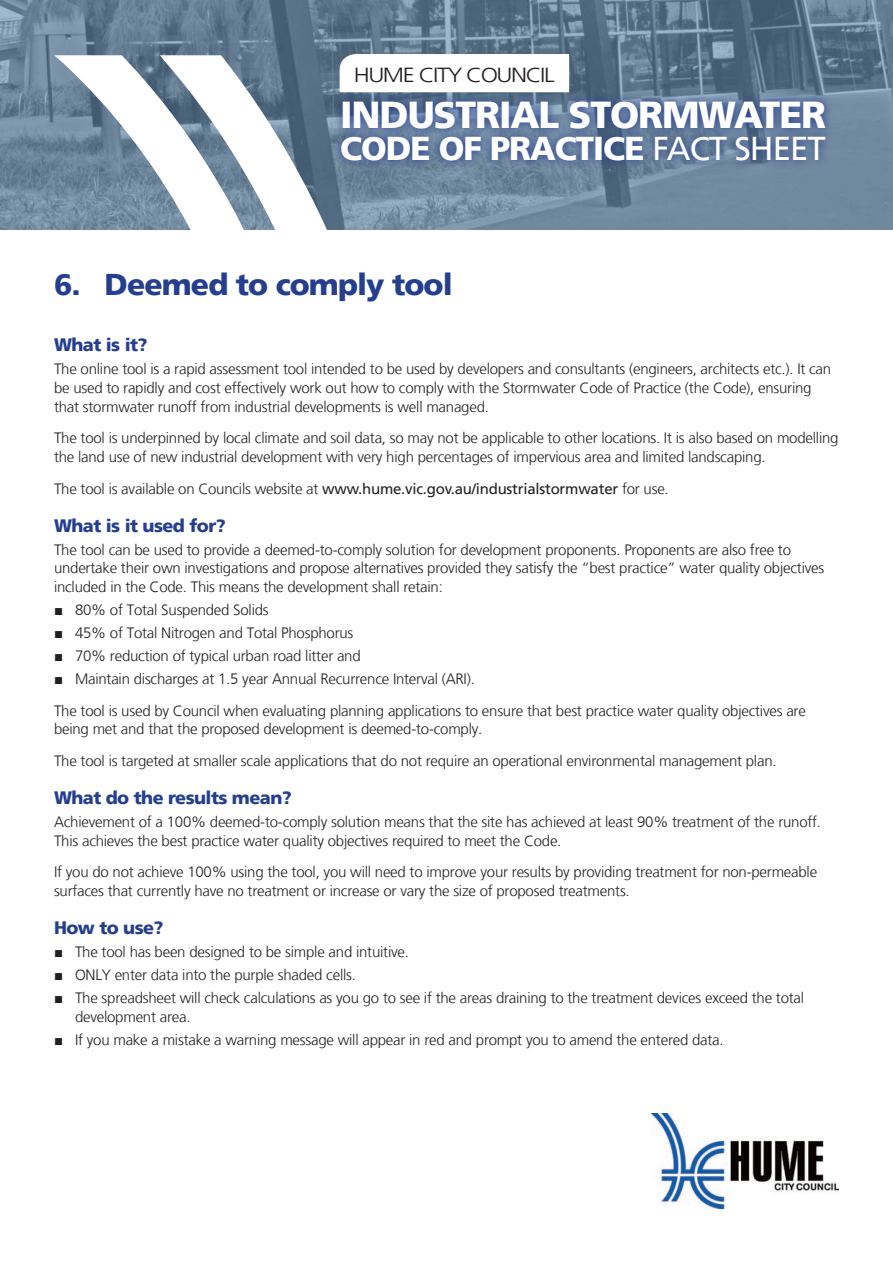
<style>
.page{position:relative;width:893px;height:1263px;background:#fff}
.page>*{position:absolute;margin:0;border:0;box-sizing:border-box;transform-origin:0 0}
.t1{font:900 37.5px "Frutiger LT";letter-spacing:-.03em;color:#fff}
.t2{font:900 33px "Frutiger LT";letter-spacing:-.03em;color:#fff}
.t3{font:900 30px "Frutiger LT";letter-spacing:-.03em;color:#253f8e}
.t4{font:300 20.4px "Frutiger LT";letter-spacing:-.06em;color:#231f20;scale:1.18 1}
.t5{font:900 18px "Frutiger LT";letter-spacing:-.03em;color:#253f8e}
.t6{font:300 15px/18.8px "Frutiger LT";letter-spacing:-.015em;color:#231f20}
.s1{font-weight:400}
.s2{font-family:"Arial";font-weight:400}
</style>
<div class="page">
<svg style="left:0;top:0;width:893px;height:230px;background:#667f94"></svg>
<svg style="left:332px;top:92px;width:502px;height:78px;background:#577097"></svg>
<svg style="left:54px;top:55px;width:278px;height:175px"></svg>
<svg style="left:340px;top:54px;width:229px;height:38px"></svg>
<img style="left:651px;top:1113px;width:188px;height:96px">
<h3 class="t4" style="left:354px;top:64px;width:172px">HUME CITY COUNCIL</h3>
<h1 class="t1" style="left:340px;top:92px;width:487px">INDUSTRIAL STORMWATER</h1>
<h2 class="t2" style="left:340px;top:129px;width:487px">CODE OF PRACTICE <span class="s1">FACT SHEET</span></h2>
<h3 class="t3" style="left:54px;top:266px;width:400px">6. Deemed to comply tool</h3>
<p class="t5" style="left:54px;top:334px;width:95px">What is it?</p>
<p class="t6" style="left:54px;top:360px;width:779px">The online tool is a rapid assessment tool intended to be used by developers and consultants (engineers, architects etc.). It can be used to rapidly and cost effectively work out how to comply with the Stormwater Code of Practice (the Code), ensuring that stormwater runoff from industrial developments is well managed.</p>
<p class="t6" style="left:54px;top:429px;width:786px">The tool is underpinned by local climate and soil data, so may not be applicable to other locations. It is also based on modelling the land use of new industrial development with very high percentages of impervious area and limited landscaping.</p>
<p class="t6" style="left:54px;top:479px;width:616px">The tool is available on Councils website at <span class="s1">www.hume.vic.gov.au/industrialstormwater</span> for use.</p>
<p class="t5" style="left:54px;top:514px;width:173px">What is it used for?</p>
<p class="t6" style="left:54px;top:540px;width:772px">The tool can be used to provide a deemed-to-comply solution for development proponents. Proponents are also free to undertake their own investigations and propose alternatives provided they satisfy the “best practice” water quality objectives included in the Code. This means the development shall retain:</p>
<p class="t6" style="left:54px;top:601px;width:216px"><span class="s2">■</span> 80% of Total Suspended Solids</p>
<p class="t6" style="left:54px;top:624px;width:301px"><span class="s2">■</span> 45% of Total Nitrogen and Total Phosphorus</p>
<p class="t6" style="left:54px;top:647px;width:308px"><span class="s2">■</span> 70% reduction of typical urban road litter and</p>
<p class="t6" style="left:54px;top:663px;width:753px;line-height:31.5px"><span class="s2">■</span> Maintain discharges at 1.5 year Annual Recurrence Interval (ARI).<br>The tool is used by Council when evaluating planning applications to ensure that best practice water quality objectives are</p>
<p class="t6" style="left:54px;top:714px;width:724px;line-height:31.5px">being met and that the proposed development is deemed-to-comply.<br>The tool is targeted at smaller scale applications that do not require an operational environmental management plan.</p>
<p class="t5" style="left:54px;top:787px;width:239px">What do the results mean?</p>
<p class="t6" style="left:54px;top:813px;width:769px">Achievement of a 100% deemed-to-comply solution means that the site has achieved at least 90% treatment of the runoff.<br>This achieves the best practice water quality objectives required to meet the Code.</p>
<p class="t6" style="left:54px;top:863px;width:765px">If you do not achieve 100% using the tool, you will need to improve your results by providing treatment for non-permeable surfaces that currently have no treatment or increase or vary the size of proposed treatments.</p>
<p class="t5" style="left:54px;top:917px;width:111px">How to use?</p>
<p class="t6" style="left:54px;top:943px;width:357px"><span class="s2">■</span> The tool has been designed to be simple and intuitive.</p>
<p class="t6" style="left:54px;top:966px;width:303px"><span class="s2">■</span> ONLY enter data into the purple shaded cells.</p>
<p class="t6" style="left:75px;top:989px;width:731px;text-indent:-21px"><span class="s2">■</span> The spreadsheet will check calculations as you go to see if the areas draining to the treatment devices exceed the total development area.</p>
<p class="t6" style="left:54px;top:1030px;width:671px"><span class="s2">■</span> If you make a mistake a warning message will appear in red and prompt you to amend the entered data.</p>
</div>
